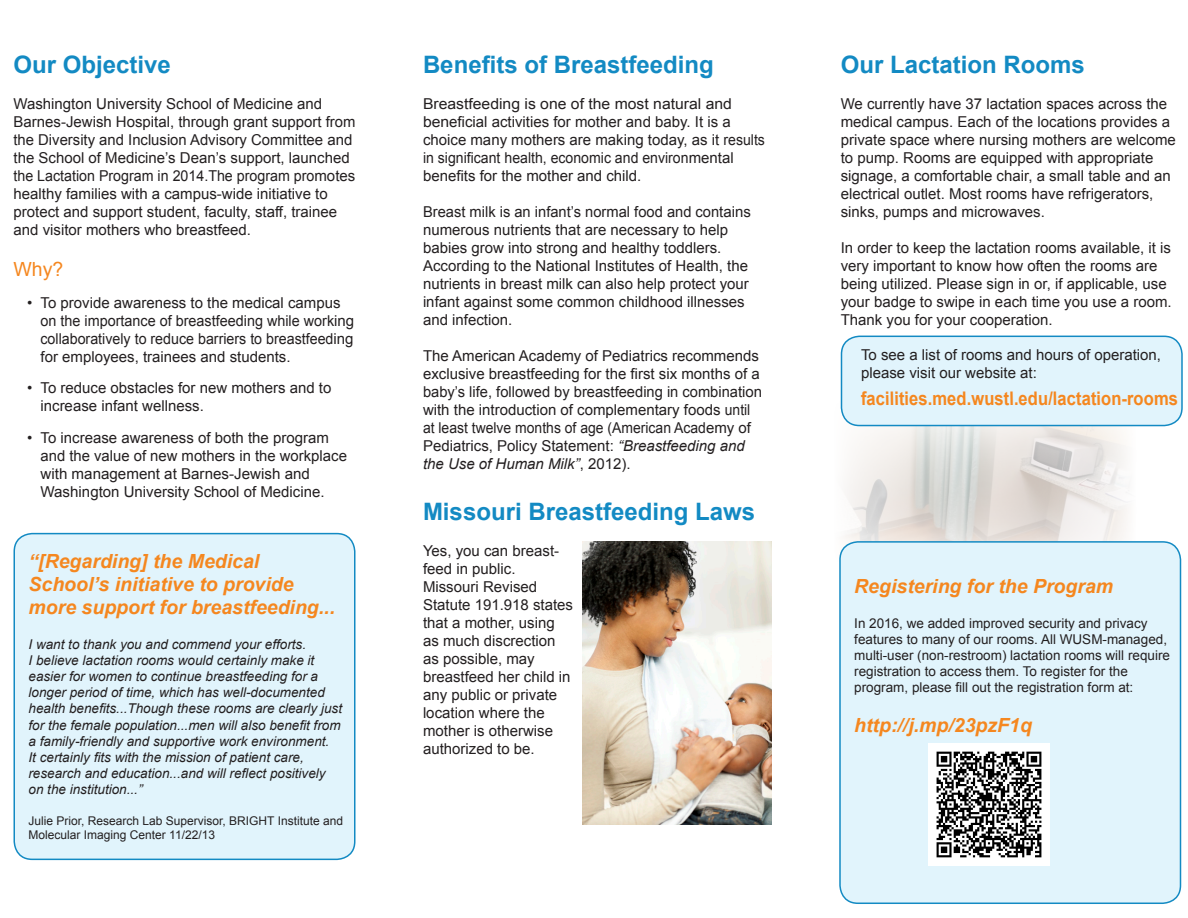
<style>
.page{position:relative;width:1188px;height:918px;background:#fff}
.page>*{position:absolute;margin:0;border:0;box-sizing:border-box;transform-origin:0 0}
.t1{font:700 24px "Arial";color:#138ac3}
.t2{font:italic 700 19.5px/23.4px "Arial";color:#f5871f}
.subhead{font:19.5px "Arial";color:#f5871f}
.body_text{font:700 18.75px "Arial";color:#f5871f;scale:.89 1}
.body_text-2{font:15px/18px "Arial";color:#231f20}
.body_text-3{font:15px/18px "Arial";color:#231f20;scale:1.05 1}
.t3{font:italic 13.5px/16.2px "Arial";color:#231f20}
.t4{font:13.5px/16.2px "Arial";color:#231f20}
.t5{font:12px/14.4px "Arial";color:#231f20}
.s1{font-style:italic}
</style>
<div class="page">
<img style="left:839px;top:400px;width:297px;height:155px">
<div style="left:14px;top:534px;width:341px;height:325px;background:#e1f4fc;border-radius:18px"></div>
<div style="left:14px;top:533px;width:342px;height:327px;border:2px solid #138ac3;border-radius:18px"></div>
<div style="left:840px;top:542px;width:340px;height:361px;background:#e1f4fc;border-radius:18px"></div>
<img style="left:928px;top:744px;width:121px;height:121px">
<div style="left:839px;top:541px;width:342px;height:363px;border:2px solid #138ac3;border-radius:18px"></div>
<img style="left:582px;top:541px;width:189px;height:283px">
<div style="left:842px;top:336px;width:340px;height:90px;background:#e1f4fc;border-radius:18px"></div>
<div style="left:841px;top:336px;width:342px;height:90px;border:2px solid #138ac3;border-radius:18px"></div>
<p class="t1" style="left:14px;top:49px;width:159px">Our Objective</p>
<p class="body_text-2" style="left:14px;top:95px;width:343px">Washington University School of Medicine and Barnes-Jewish Hospital, through grant support from the Diversity and Inclusion Advisory Committee and the School of Medicine’s Dean’s support, launched the Lactation Program in 2014.The program promotes healthy families with a campus-wide initiative to protect and support student, faculty, staff, trainee and visitor mothers who breastfeed.</p>
<p class="subhead" style="left:14px;top:257px;width:51px">Why?</p>
<p class="body_text-2" style="left:40px;top:294px;width:315px;text-indent:-14px">• To provide awareness to the medical campus on the importance of breastfeeding while working collaboratively to reduce barriers to breastfeeding for employees, trainees and students.</p>
<p class="body_text-2" style="left:40px;top:379px;width:292px;text-indent:-14px">• To reduce obstacles for new mothers and to increase infant wellness.</p>
<p class="body_text-2" style="left:40px;top:429px;width:308px;text-indent:-14px">• To increase awareness of both the program and the value of new mothers in the workplace with management at Barnes-Jewish and Washington University School of Medicine.</p>
<p class="t2" style="left:28px;top:550px;width:308px">“[Regarding] the Medical<br>School’s initiative to provide more support for breastfeeding...</p>
<p class="t3" style="left:28px;top:636px;width:315px">I want to thank you and commend your efforts.<br>I believe lactation rooms would certainly make it easier for women to continue breastfeeding for a longer period of time, which has well-documented health benefits...Though these rooms are clearly just for the female population...men will also benefit from a family-friendly and supportive work environment.<br>It certainly fits with the mission of patient care, research and education...and will reflect positively on the institution...”</p>
<p class="t5" style="left:28px;top:814px;width:316px">Julie Prior, Research Lab Supervisor, BRIGHT Institute and<br>Molecular Imaging Center 11/22/13</p>
<p class="t1" style="left:423px;top:49px;width:292px">Benefits of Breastfeeding</p>
<p class="body_text-3" style="left:423px;top:95px;width:327px">Breastfeeding is one of the most natural and beneficial activities for mother and baby. It is a choice many mothers are making today, as it results in significant health, economic and environmental benefits for the mother and child.</p>
<p class="body_text-2" style="left:423px;top:203px;width:330px">Breast milk is an infant’s normal food and contains numerous nutrients that are necessary to help babies grow into strong and healthy toddlers.<br>According to the National Institutes of Health, the nutrients in breast milk can also help protect your infant against some common childhood illnesses and infection.</p>
<p class="body_text-2" style="left:423px;top:347px;width:341px">The American Academy of Pediatrics recommends exclusive breastfeeding for the first six months of a baby’s life, followed by breastfeeding in combination with the introduction of complementary foods until at least twelve months of age (American Academy of Pediatrics, Policy Statement: <span class="s1">“Breastfeeding and the Use of Human Milk”</span>, 2012).</p>
<p class="t1" style="left:841px;top:49px;width:246px">Our Lactation Rooms</p>
<p class="body_text-2" style="left:841px;top:95px;width:337px">We currently have 37 lactation spaces across the medical campus. Each of the locations provides a private space where nursing mothers are welcome to pump. Rooms are equipped with appropriate signage, a comfortable chair, a small table and an electrical outlet. Most rooms have refrigerators, sinks, pumps and microwaves.</p>
<p class="body_text-2" style="left:841px;top:239px;width:332px">In order to keep the lactation rooms available, it is very important to know how often the rooms are being utilized. Please sign in or, if applicable, use your badge to swipe in each time you use a room.<br>Thank you for your cooperation.</p>
<p class="body_text-2" style="left:861px;top:346px;width:302px">To see a list of rooms and hours of operation, please visit our website at:</p>
<p class="body_text" style="left:861px;top:386px;width:358px">facilities.med.wustl.edu/lactation-rooms</p>
<p class="t1" style="left:423px;top:495px;width:334px">Missouri Breastfeeding Laws</p>
<p class="body_text-2" style="left:423px;top:542px;width:138px">Yes, you can breast&shy;feed in public.</p>
<p class="body_text-2" style="left:423px;top:578px;width:152px">Missouri Revised<br>Statute 191.918 states that a mother, using as much discrection as possible, may breastfeed her child in any public or private location where the mother is otherwise authorized to be.</p>
<p class="t2" style="left:854px;top:575px;width:260px">Registering for the Program</p>
<p class="t4" style="left:854px;top:615px;width:317px">In 2016, we added improved security and privacy features to many of our rooms. All WUSM-managed, multi-user (non-restroom) lactation rooms will require registration to access them. To register for the program, please fill out the registration form at:</p>
<p class="t2" style="left:854px;top:714px;width:179px">http://j.mp/23pzF1q</p>
</div>
